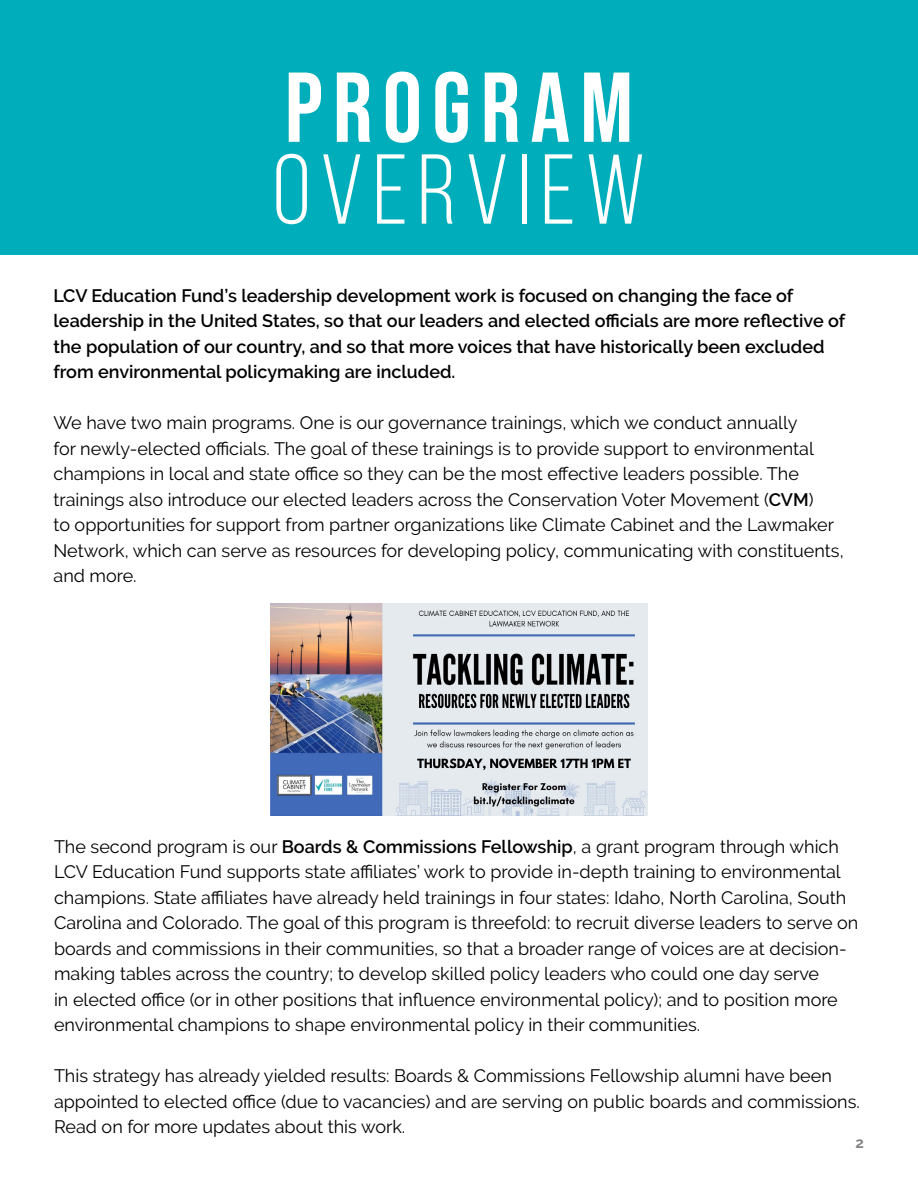
<style>
.page{position:relative;width:918px;height:1188px;background:#fff}
.page>*{position:absolute;margin:0;border:0;box-sizing:border-box;transform-origin:0 0}
.Section_Style_2{font:99px "Bebas Neue";letter-spacing:.1em;color:#fff}
.Section_Title_1{font:99px "Bebas Neue";letter-spacing:.1em;color:#fff}
.t1{font:18px/25.5px "Raleway";color:#000}
.t2{font:600 18px/25.5px "Raleway";color:#000}
.Page_Number{font:700 15px "Raleway";color:#838683}
.s1{font-weight:600}
</style>
<div class="page">
<div style="left:0;top:0;width:918px;height:254px;background:#00adba"></div>
<img style="left:271px;top:603px;width:376px;height:213px">
<p class="Section_Title_1" style="left:285px;top:52px;width:350px">PROGRAM</p>
<p class="Section_Style_2" style="left:273px;top:137px;width:374px">OVERVIEW</p>
<p class="t2" style="left:54px;top:283px;width:793px">LCV Education Fund’s leadership development work is focused on changing the face of leadership in the United States, so that our leaders and elected officials are more reflective of the population of our country, and so that more voices that have historically been excluded from environmental policymaking are included.</p>
<p class="t1" style="left:54px;top:410px;width:792px">We have two main programs. One is our governance trainings, which we conduct annually<br>for newly-elected officials. The goal of these trainings is to provide support to environmental champions in local and state office so they can be the most effective leaders possible. The trainings also introduce our elected leaders across the Conservation Voter Movement (<span class="s1">CVM</span>)<br>to opportunities for support from partner organizations like Climate Cabinet and the Lawmaker Network, which can serve as resources for developing policy, communicating with constituents, and more.</p>
<p class="t1" style="left:54px;top:834px;width:806px">The second program is our <span class="s1">Boards &amp; Commissions Fellowship</span>, a grant program through which LCV Education Fund supports state affiliates’ work to provide in-depth training to environmental champions. State affiliates have already held trainings in four states: Idaho, North Carolina, South Carolina and Colorado. The goal of this program is threefold: to recruit diverse leaders to serve on boards and commissions in their communities, so that a broader range of voices are at decision&shy;making tables across the country; to develop skilled policy leaders who could one day serve<br>in elected office (or in other positions that influence environmental policy); and to position more environmental champions to shape environmental policy in their communities.</p>
<p class="t1" style="left:54px;top:1063px;width:807px">This strategy has already yielded results: Boards &amp; Commissions Fellowship alumni have been appointed to elected office (due to vacancies) and are serving on public boards and commissions.<br>Read on for more updates about this work.</p>
<p class="Page_Number" style="left:856px;top:1134px;width:10px">2</p>
</div>
